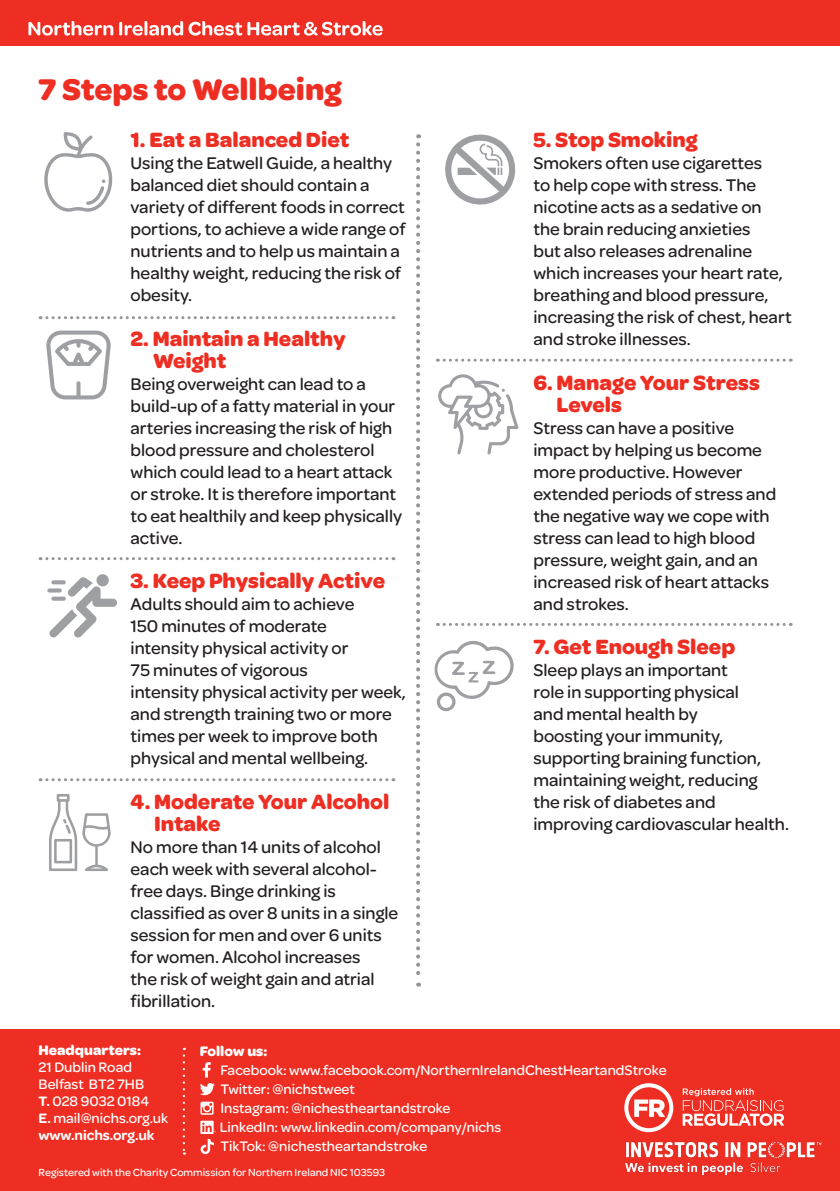
<style>
.page{position:relative;width:840px;height:1191px;background:#fff}
.page>*{position:absolute;margin:0;border:0;box-sizing:border-box;transform-origin:0 0}
.t1{font:700 32px "Omnes";color:#ee2e22}
.t2{font:700 22px/22px "Omnes";color:#ee2e22}
.t3{font:500 18px/22px "Omnes";color:#231f20}
.t4{font:500 14.6px/17px "Omnes";color:#fff}
.t5{font:700 14.6px "Omnes";color:#fff}
.t6{font:600 14.6px "Omnes";color:#fff}
.t7{font:500 11px "Omnes";color:#fff}
.s1{font-weight:600}
</style>
<div class="page">
<div style="left:0;top:0;width:839px;height:46px;background:#ee2e22"></div>
<svg style="left:28px;top:21px;width:354px;height:15px"></svg>
<svg style="left:49px;top:577px;width:68px;height:61px"></svg>
<div style="left:96px;top:574px;width:13px;height:12px;background:#9d9fa2;border-radius:50%"></div>
<svg style="left:40px;top:316px;width:347px;height:3px"></svg>
<svg style="left:416px;top:144px;width:4px;height:842px"></svg>
<svg style="left:40px;top:557px;width:347px;height:3px"></svg>
<svg style="left:40px;top:778px;width:347px;height:3px"></svg>
<svg style="left:437px;top:359px;width:346px;height:3px"></svg>
<svg style="left:437px;top:623px;width:346px;height:3px"></svg>
<svg style="left:445px;top:134px;width:71px;height:71px"></svg>
<svg style="left:44px;top:132px;width:69px;height:80px"></svg>
<svg style="left:46px;top:330px;width:65px;height:69px"></svg>
<svg style="left:49px;top:794px;width:62px;height:77px"></svg>
<svg style="left:438px;top:374px;width:80px;height:80px"></svg>
<svg style="left:434px;top:640px;width:80px;height:71px"></svg>
<div style="left:0;top:1029px;width:839px;height:162px;background:#ee2e22"></div>
<svg style="left:183px;top:1047px;width:2px;height:107px"></svg>
<svg style="left:202px;top:1062px;width:9px;height:15px"></svg>
<svg style="left:200px;top:1083px;width:15px;height:12px"></svg>
<svg style="left:200px;top:1101px;width:13px;height:13px"></svg>
<svg style="left:624px;top:1083px;width:49px;height:49px"></svg>
<svg style="left:682px;top:1088px;width:101px;height:37px"></svg>
<img style="left:625px;top:1142px;width:197px;height:34px">
<svg style="left:200px;top:1120px;width:16px;height:34px"></svg>
<p class="t1" style="left:39px;top:65px;width:304px">7 Steps to Wellbeing</p>
<p class="t2" style="left:130px;top:127px;width:220px">1. Eat a Balanced Diet</p>
<p class="t3" style="left:130px;top:151px;width:276px">Using the Eatwell Guide, a healthy balanced diet should contain a variety of different foods in correct portions, to achieve a wide range of nutrients and to help us maintain a healthy weight, reducing the risk of obesity.</p>
<p class="t2" style="left:153px;top:326px;width:194px;text-indent:-22px">2. Maintain a Healthy<br>Weight</p>
<p class="t3" style="left:130px;top:371px;width:273px">Being overweight can lead to a build-up of a fatty material in your arteries increasing the risk of high blood pressure and cholesterol which could lead to a heart attack or stroke. It is therefore important to eat healthily and keep physically active.</p>
<p class="t2" style="left:130px;top:569px;width:256px">3. Keep Physically Active</p>
<p class="t3" style="left:130px;top:592px;width:276px">Adults should aim to achieve<br>150 minutes of moderate<br>intensity physical activity or<br>75 minutes of vigorous<br>intensity physical activity per week, and strength training two or more times per week to improve both physical and mental wellbeing.</p>
<p class="t2" style="left:154px;top:789px;width:236px;text-indent:-24px">4. Moderate Your Alcohol<br>Intake</p>
<p class="t3" style="left:130px;top:835px;width:269px">No more than 14 units of alcohol each week with several alcohol&shy;free days. Binge drinking is classified as over 8 units in a single session for men and over 6 units for women. Alcohol increases<br>the risk of weight gain and atrial fibrillation.</p>
<p class="t2" style="left:533px;top:127px;width:166px">5. Stop Smoking</p>
<p class="t3" style="left:533px;top:151px;width:259px">Smokers often use cigarettes<br>to help cope with stress. The nicotine acts as a sedative on the brain reducing anxieties<br>but also releases adrenaline which increases your heart rate, breathing and blood pressure, increasing the risk of chest, heart and stroke illnesses.</p>
<p class="t2" style="left:556px;top:370px;width:205px;text-indent:-23px">6. Manage Your Stress<br>Levels</p>
<p class="t3" style="left:533px;top:415px;width:244px">Stress can have a positive impact by helping us become more productive. However extended periods of stress and the negative way we cope with stress can lead to high blood pressure, weight gain, and an increased risk of heart attacks and strokes.</p>
<p class="t2" style="left:533px;top:635px;width:203px">7. Get Enough Sleep</p>
<p class="t3" style="left:533px;top:658px;width:257px">Sleep plays an important<br>role in supporting physical<br>and mental health by<br>boosting your immunity, supporting braining function, maintaining weight, reducing<br>the risk of diabetes and improving cardiovascular health.</p>
<p class="t5" style="left:39px;top:1039px;width:104px">Headquarters:</p>
<p class="t4" style="left:39px;top:1058px;width:107px">21 Dublin Road<br>Belfast BT2 7HB</p>
<p class="t4" style="left:39px;top:1091px;width:112px"><span class="s1">T.</span> 028 9032 0184</p>
<p class="t4" style="left:39px;top:1108px;width:131px"><span class="s1">E.</span> mail@nichs.org.uk</p>
<p class="t6" style="left:39px;top:1126px;width:117px">www.nichs.org.uk</p>
<p class="t5" style="left:200px;top:1040px;width:69px">Follow us:</p>
<p class="t4" style="left:220px;top:1060px;width:447px">Facebook: www.facebook.com/NorthernIrelandChestHeartandStroke</p>
<p class="t4" style="left:220px;top:1079px;width:136px">Twitter: @nichstweet</p>
<p class="t4" style="left:220px;top:1099px;width:231px">Instagram: @nichestheartandstroke</p>
<p class="t4" style="left:220px;top:1118px;width:283px">LinkedIn: www.linkedin.com/company/nichs</p>
<p class="t4" style="left:220px;top:1137px;width:208px">TikTok: @nichestheartandstroke</p>
<p class="t7" style="left:39px;top:1164px;width:348px">Registered with the Charity Commission for Northern Ireland NIC 103593</p>
</div>
